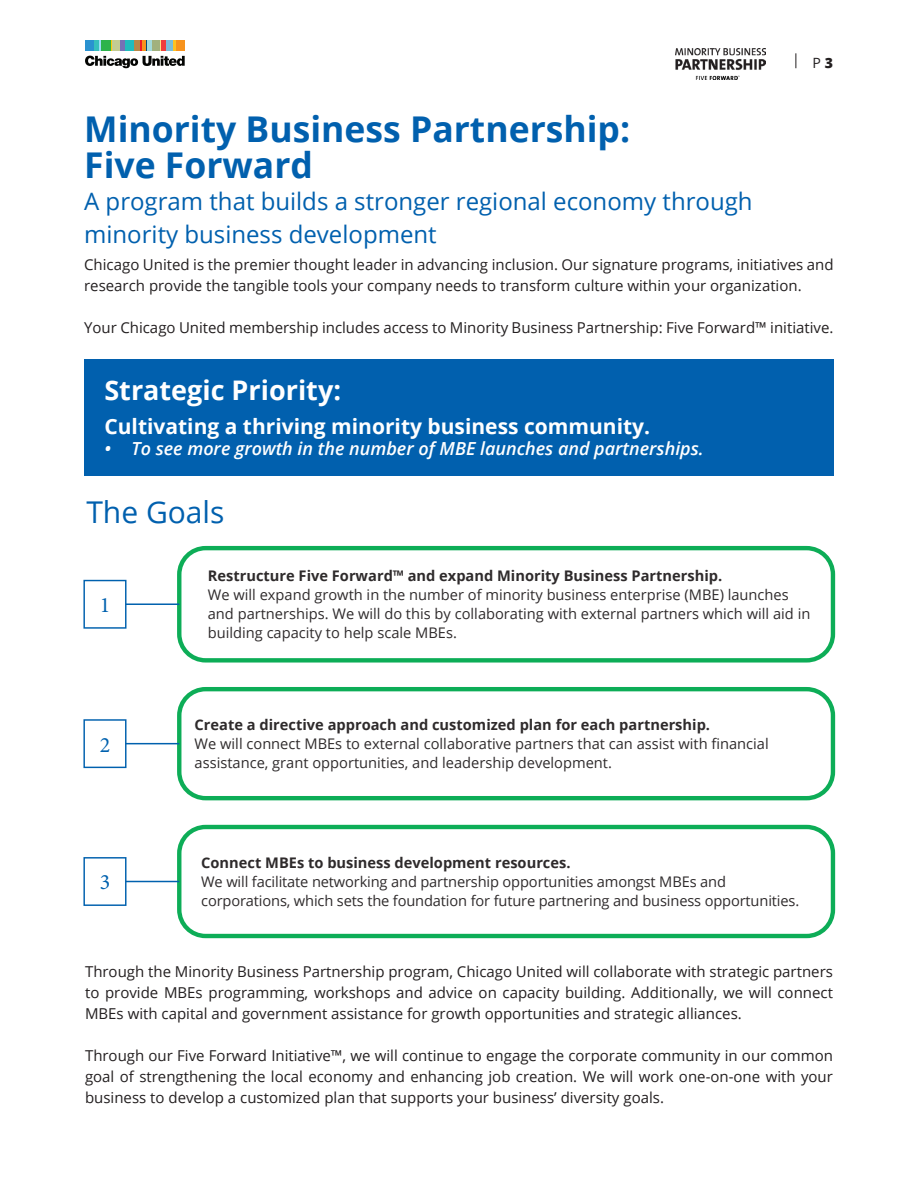
<style>
.page{position:relative;width:918px;height:1188px;background:#fff}
.page>*{position:absolute;margin:0;border:0;box-sizing:border-box;transform-origin:0 0}
.t1{font:700 35.55px/36px "Open Sans";color:#0160ae}
.t2{font:30px "Open Sans";color:#0160ae}
.t3{font:700 27px "Open Sans";color:#fff}
.t4{font:24px "Open Sans";color:#0160ae}
.t5{font:21.9px "Minion Pro";color:#0061ae}
.t6{font:700 21px "Open Sans";color:#fff}
.t7{font:italic 600 18px "Open Sans";color:#fff}
.t8{font:15px/21px "Open Sans";color:#231f20;text-align:justify}
.t9{font:14.7px/19px "Open Sans";color:#231f20}
.t10{font:700 14.7px "Open Sans";color:#231f20}
.t11{font:14.1px "Open Sans";color:#231f20}
.s1{font-weight:800}
</style>
<div class="page">
<svg style="left:796px;top:53px;width:1px;height:15px"></svg>
<svg style="left:85px;top:40px;width:100px;height:28px"></svg>
<div style="left:94px;top:40px;width:5px;height:11px;background:#36bfbd"></div>
<img style="left:676px;top:49px;width:89px;height:31px">
<div style="left:84px;top:359px;width:750px;height:117px;background:#0160ae"></div>
<div style="left:177px;top:546px;width:658px;height:117px;border:4px solid #00a94f;border-radius:26px"></div>
<div style="left:83px;top:580px;width:44px;height:49px;border:1px solid #0061ae"></div>
<hr style="left:126px;top:603px;width:53px;height:2px;background:#0061ae">
<div style="left:177px;top:687px;width:658px;height:113px;border:4px solid #00a94f;border-radius:26px"></div>
<div style="left:83px;top:719px;width:44px;height:49px;border:1px solid #0061ae"></div>
<hr style="left:126px;top:743px;width:53px;height:1px;background:#0061ae">
<div style="left:177px;top:825px;width:658px;height:113px;border:4px solid #00a94f;border-radius:26px"></div>
<div style="left:83px;top:857px;width:44px;height:49px;border:1px solid #0061ae"></div>
<hr style="left:126px;top:881px;width:53px;height:1px;background:#0061ae">
<p class="t11" style="left:813px;top:53px;width:22px">P <span class="s1">3</span></p>
<p class="t1" style="left:84px;top:110px;width:548px">Minority Business Partnership:<br>Five Forward</p>
<p class="t4" style="left:84px;top:185px;width:670px">A program that builds a stronger regional economy through</p>
<p class="t4" style="left:84px;top:218px;width:354px">minority business development</p>
<p class="t8" style="left:84px;top:254px;width:751px">Chicago United is the premier thought leader in advancing inclusion. Our signature programs, initiatives and research provide the tangible tools your company needs to transform culture within your organization.</p>
<p class="t8" style="left:84px;top:317px;width:751px">Your Chicago United membership includes access to Minority Business Partnership: Five Forward™ initiative.</p>
<p class="t3" style="left:104px;top:371px;width:238px">Strategic Priority:</p>
<p class="t6" style="left:104px;top:412px;width:547px">Cultivating a thriving minority business community.</p>
<p class="t7" style="left:104px;top:436px;width:601px">• To see more growth in the number of MBE launches and partnerships.</p>
<p class="t2" style="left:86px;top:492px;width:140px">The Goals</p>
<p class="t5" style="left:100px;top:591px;width:12px">1</p>
<p class="t5" style="left:100px;top:730px;width:12px">2</p>
<p class="t5" style="left:100px;top:868px;width:12px">3</p>
<p class="t10" style="left:208px;top:566px;width:516px">Restructure Five Forward™ and expand Minority Business Partnership.</p>
<p class="t9" style="left:208px;top:585px;width:604px">We will expand growth in the number of minority business enterprise (MBE) launches and partnerships. We will do this by collaborating with external partners which will aid in building capacity to help scale MBEs.</p>
<p class="t10" style="left:195px;top:715px;width:517px">Create a directive approach and customized plan for each partnership.</p>
<p class="t9" style="left:195px;top:734px;width:576px">We will connect MBEs to external collaborative partners that can assist with financial assistance, grant opportunities, and leadership development.</p>
<p class="t10" style="left:201px;top:852px;width:371px">Connect MBEs to business development resources.</p>
<p class="t9" style="left:201px;top:872px;width:600px">We will facilitate networking and partnership opportunities amongst MBEs and corporations, which sets the foundation for future partnering and business opportunities.</p>
<p class="t8" style="left:85px;top:961px;width:749px">Through the Minority Business Partnership program, Chicago United will collaborate with strategic partners to provide MBEs programming, workshops and advice on capacity building. Additionally, we will connect MBEs with capital and government assistance for growth opportunities and strategic alliances.</p>
<p class="t8" style="left:85px;top:1045px;width:749px">Through our Five Forward Initiative™, we will continue to engage the corporate community in our common goal of strengthening the local economy and enhancing job creation. We will work one-on-one with your business to develop a customized plan that supports your business’ diversity goals.</p>
</div>
